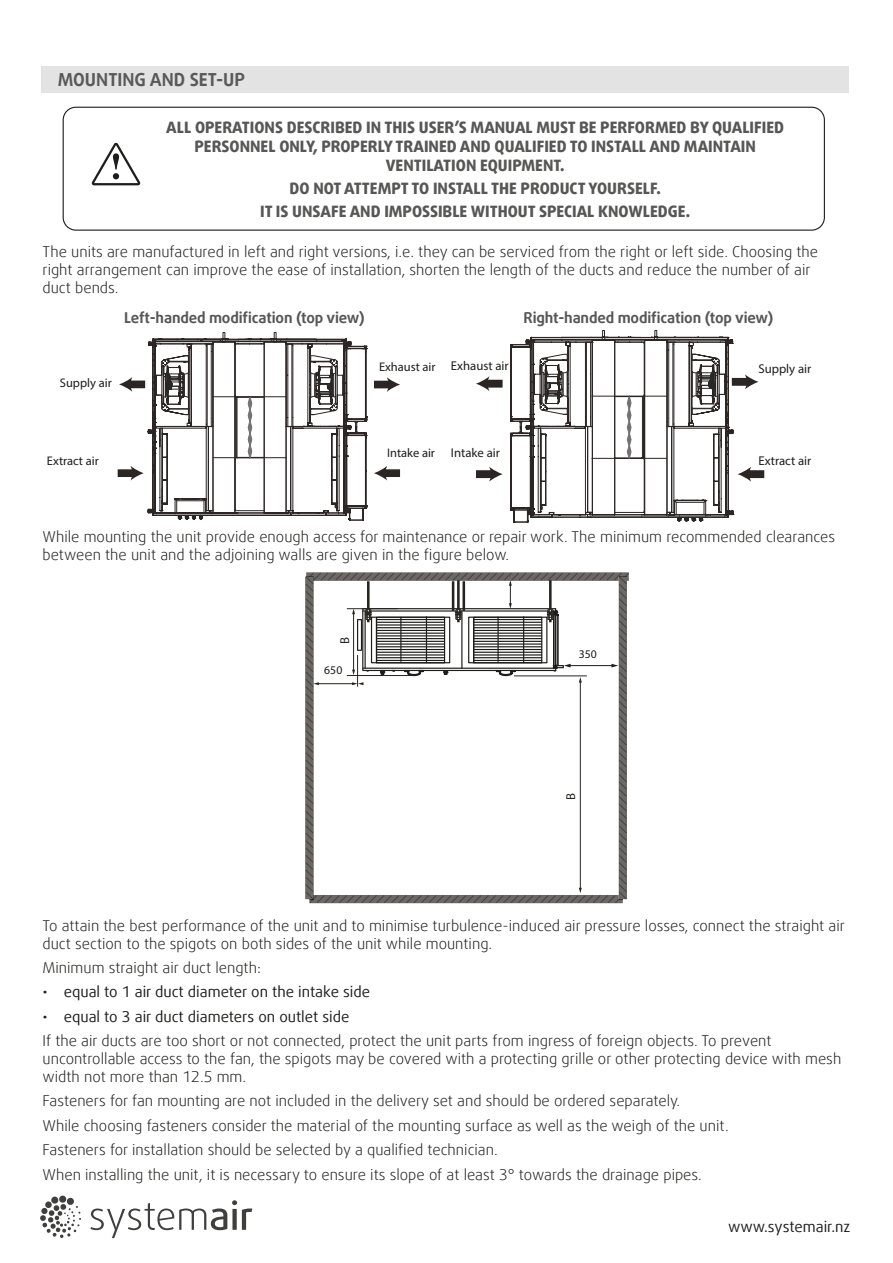
<style>
.page{position:relative;width:893px;height:1263px;background:#fff}
.page>*{position:absolute;margin:0;border:0;box-sizing:border-box;transform-origin:0 0}
.t1{font:700 18px "Daxline Offc Pro";color:#59595c}
.t2{font:800 15.75px/18.9px "Daxline Offc Pro";color:#575756;text-align:center}
.t3{font:300 15px/18px "Daxline Offc Pro";color:#1d1d1b}
.t4{font:15px "Daxline Offc Pro";color:#1d1d1b}
.t5{font:700 15px "Daxline Offc Pro";letter-spacing:-.01em;color:#575756}
.t6{font:12.9px "Myriad Pro";color:#26231e}
.t7{font:12.75px "Myriad Pro";color:#1d1d1b}
.t8{font:12.45px "Myriad Pro";color:#1d1d1b}
.t9{font:11.7px "Myriad Pro";color:#1d1d1b}
</style>
<div class="page">
<svg style="left:90px;top:1200px;width:162px;height:38px"></svg>
<svg style="left:40px;top:1195px;width:41px;height:43px"></svg>
<div style="left:41px;top:66px;width:808px;height:26px;background:#e3e3e3"></div>
<div style="left:63px;top:107px;width:762px;height:124px;border:1px solid #1d1d1b;border-radius:13px"></div>
<svg style="left:92px;top:143px;width:48px;height:42px"></svg>
<div style="left:383px;top:469px;width:17px;height:8px;background:#2b2523"></div>
<svg style="left:374px;top:466px;width:13px;height:14px"></svg>
<div style="left:118px;top:469px;width:16px;height:8px;background:#2b2523"></div>
<div style="left:374px;top:381px;width:17px;height:7px;background:#2b2523"></div>
<svg style="left:387px;top:377px;width:13px;height:15px"></svg>
<svg style="left:119px;top:332px;width:248px;height:189px"></svg>
<div style="left:476px;top:470px;width:17px;height:8px;background:#2b2523"></div>
<svg style="left:489px;top:467px;width:14px;height:15px"></svg>
<div style="left:747px;top:470px;width:17px;height:8px;background:#2b2523"></div>
<div style="left:485px;top:380px;width:18px;height:8px;background:#2b2523"></div>
<svg style="left:476px;top:376px;width:13px;height:15px"></svg>
<svg style="left:510px;top:330px;width:248px;height:193px"></svg>
<div style="left:306px;top:572px;width:323px;height:9px;background:#9b9896"></div>
<div style="left:305px;top:577px;width:9px;height:322px;background:#878381"></div>
<svg style="left:306px;top:573px;width:323px;height:330px"></svg>
<p class="t1" style="left:58px;top:68px;width:189px">MOUNTING AND SET-UP</p>
<p class="t2" style="left:166px;top:118px;width:619px">ALL OPERATIONS DESCRIBED IN THIS USER’S MANUAL MUST BE PERFORMED BY QUALIFIED<br>PERSONNEL ONLY, PROPERLY TRAINED AND QUALIFIED TO INSTALL AND MAINTAIN<br>VENTILATION EQUIPMENT.</p>
<p class="t2" style="left:260px;top:177px;width:432px;line-height:23.1px">DO NOT ATTEMPT TO INSTALL THE PRODUCT YOURSELF.<br>IT IS UNSAFE AND IMPOSSIBLE WITHOUT SPECIAL KNOWLEDGE.</p>
<p class="t3" style="left:43px;top:242px;width:777px">The units are manufactured in left and right versions, i.e. they can be serviced from the right or left side. Choosing the right arrangement can improve the ease of installation, shorten the length of the ducts and reduce the number of air duct bends.</p>
<p class="t5" style="left:124px;top:307px;width:242px">Left-handed modification (top view)</p>
<p class="t5" style="left:524px;top:307px;width:251px">Right-handed modification (top view)</p>
<p class="t8" style="left:60px;top:375px;width:53px">Supply air</p>
<p class="t8" style="left:47px;top:453px;width:53px">Extract air</p>
<p class="t8" style="left:379px;top:359px;width:58px">Exhaust air</p>
<p class="t7" style="left:451px;top:357px;width:59px">Exhaust air</p>
<p class="t8" style="left:387px;top:445px;width:50px">Intake air</p>
<p class="t7" style="left:451px;top:445px;width:51px">Intake air</p>
<p class="t7" style="left:758px;top:361px;width:54px">Supply air</p>
<p class="t7" style="left:758px;top:453px;width:55px">Extract air</p>
<p class="t3" style="left:43px;top:528px;width:794px">While mounting the unit provide enough access for maintenance or repair work. The minimum recommended clearances between the unit and the adjoining walls are given in the figure below.</p>
<p class="t6" style="left:337px;top:644px;width:8px;rotate:-90deg">B</p>
<p class="t9" style="left:324px;top:663px;width:20px">650</p>
<p class="t9" style="left:579px;top:646px;width:20px">350</p>
<p class="t6" style="left:563px;top:800px;width:8px;rotate:-90deg">B</p>
<p class="t3" style="left:43px;top:916px;width:804px">To attain the best performance of the unit and to minimise turbulence-induced air pressure losses, connect the straight air duct section to the spigots on both sides of the unit while mounting.</p>
<p class="t3" style="left:43px;top:958px;width:220px">Minimum straight air duct length:</p>
<p class="t4" style="left:43px;top:982px;width:329px">• equal to 1 air duct diameter on the intake side</p>
<p class="t4" style="left:43px;top:1006px;width:308px">• equal to 3 air duct diameters on outlet side</p>
<p class="t3" style="left:43px;top:1032px;width:800px">If the air ducts are too short or not connected, protect the unit parts from ingress of foreign objects. To prevent uncontrollable access to the fan, the spigots may be covered with a protecting grille or other protecting device with mesh width not more than 12.5 mm.</p>
<p class="t3" style="left:43px;top:1089px;width:688px;line-height:24.3px">Fasteners for fan mounting are not included in the delivery set and should be ordered separately.<br>While choosing fasteners consider the material of the mounting surface as well as the weigh of the unit.<br>Fasteners for installation should be selected by a qualified technician.<br>When installing the unit, it is necessary to ensure its slope of at least 3° towards the drainage pipes.</p>
<p class="t4" style="left:728px;top:1216px;width:124px">www.systemair.nz</p>
</div>
